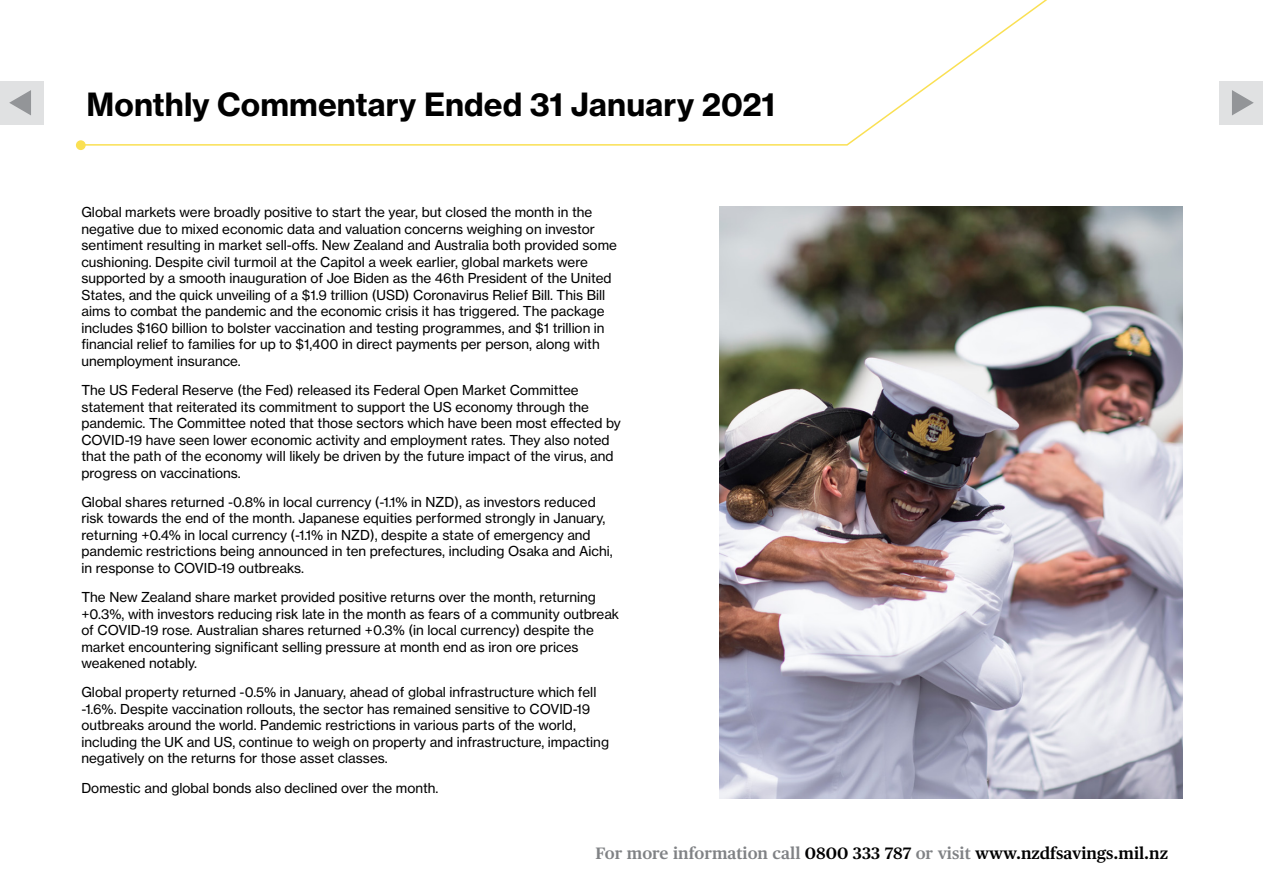
<style>
.page{position:relative;width:1263px;height:893px;background:#fff}
.page>*{position:absolute;margin:0;border:0;box-sizing:border-box;transform-origin:0 0}
.t1{font:700 31.5px "Haas Grot Text 75";color:#000}
.t2{font:600 16.5px "Publico Text";color:#000}
.t3{font:13.5px/16.5px "Haas Grot Text 55 Roman";color:#000}
.s1{color:#808285}
</style>
<div class="page">
<div style="left:0;top:81px;width:43px;height:43px;background:#e0e1e2"></div>
<svg style="left:9px;top:90px;width:22px;height:25px"></svg>
<svg style="left:86px;top:0;width:1177px;height:146px"></svg>
<div style="left:76px;top:140px;width:10px;height:10px;background:#fae053;border-radius:50%"></div>
<img style="left:720px;top:206px;width:462px;height:592px">
<h1 class="t1" style="left:87px;top:85px;width:690px">Monthly Commentary Ended 31 January 2021</h1>
<p class="t3" style="left:81px;top:204px;width:537px">Global markets were broadly positive to start the year, but closed the month in the negative due to mixed economic data and valuation concerns weighing on investor sentiment resulting in market sell-offs. New Zealand and Australia both provided some cushioning. Despite civil turmoil at the Capitol a week earlier, global markets were supported by a smooth inauguration of Joe Biden as the 46th President of the United States, and the quick unveiling of a $1.9 trillion (USD) Coronavirus Relief Bill. This Bill aims to combat the pandemic and the economic crisis it has triggered. The package includes $160 billion to bolster vaccination and testing programmes, and $1 trillion in financial relief to families for up to $1,400 in direct payments per person, along with unemployment insurance.</p>
<p class="t3" style="left:81px;top:382px;width:541px">The US Federal Reserve (the Fed) released its Federal Open Market Committee statement that reiterated its commitment to support the US economy through the pandemic. The Committee noted that those sectors which have been most effected by COVID-19 have seen lower economic activity and employment rates. They also noted that the path of the economy will likely be driven by the future impact of the virus, and progress on vaccinations.</p>
<p class="t3" style="left:81px;top:494px;width:533px">Global shares returned -0.8% in local currency (-1.1% in NZD), as investors reduced risk towards the end of the month. Japanese equities performed strongly in January, returning +0.4% in local currency (-1.1% in NZD), despite a state of emergency and pandemic restrictions being announced in ten prefectures, including Osaka and Aichi, in response to COVID-19 outbreaks.</p>
<p class="t3" style="left:81px;top:589px;width:539px">The New Zealand share market provided positive returns over the month, returning +0.3%, with investors reducing risk late in the month as fears of a community outbreak of COVID-19 rose. Australian shares returned +0.3% (in local currency) despite the market encountering significant selling pressure at month end as iron ore prices weakened notably.</p>
<p class="t3" style="left:81px;top:684px;width:529px">Global property returned -0.5% in January, ahead of global infrastructure which fell -1.6%. Despite vaccination rollouts, the sector has remained sensitive to COVID-19 outbreaks around the world. Pandemic restrictions in various parts of the world, including the UK and US, continue to weigh on property and infrastructure, impacting negatively on the returns for those asset classes.</p>
<p class="t3" style="left:81px;top:779px;width:358px">Domestic and global bonds also declined over the month.</p>
<p class="t2" style="left:595px;top:844px;width:574px"><span class="s1">For more information call</span> 0800 333 787 <span class="s1">or visit</span> www.nzdfsavings.mil.nz</p>
</div>
